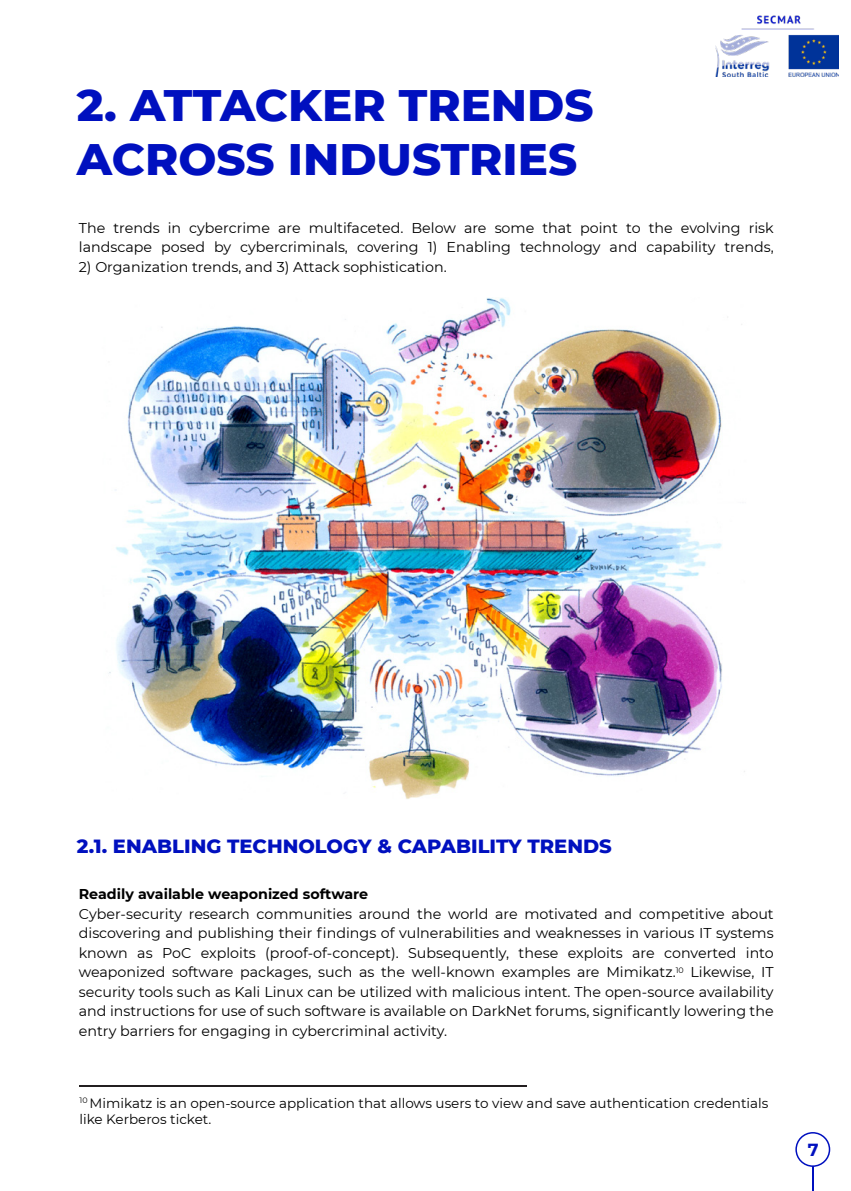
<style>
.page{position:relative;width:851px;height:1191px;background:#fff}
.page>*{position:absolute;margin:0;border:0;box-sizing:border-box;transform-origin:0 0}
.t1{font:800 45px/54px "Montserrat";color:#0010bf}
.t2{font:800 19.5px "Montserrat";color:#0010bf}
.t3{font:700 17.55px "Montserrat";color:#0010bf}
.t4{font:14.25px/19.5px "Montserrat";color:#000;text-align:justify}
.t5{font:700 14.25px "Montserrat";color:#000}
.t6{font:13.5px/16.2px "Montserrat";color:#000}
</style>
<div class="page">
<svg style="left:795px;top:1132px;width:35px;height:59px"></svg>
<img style="left:109px;top:298px;width:636px;height:501px">
<hr style="left:79px;top:1085px;width:447px;height:2px;background:#231f20">
<img style="left:715px;top:15px;width:123px;height:61px">
<h1 class="t1" style="left:77px;top:76px;width:518px">2. ATTACKER TRENDS<br>ACROSS INDUSTRIES</h1>
<p class="t4" style="left:79px;top:218px;width:696px">The trends in cybercrime are multifaceted. Below are some that point to the evolving risk landscape posed by cybercriminals, covering 1) Enabling technology and capability trends,</p>
<p class="t4" style="left:79px;top:257px;width:369px">2) Organization trends, and 3) Attack sophistication.</p>
<h2 class="t2" style="left:77px;top:832px;width:536px">2.1. ENABLING TECHNOLOGY &amp; CAPABILITY TRENDS</h2>
<p class="t5" style="left:79px;top:883px;width:291px">Readily available weaponized software</p>
<p class="t4" style="left:79px;top:903px;width:696px">Cyber-security research communities around the world are motivated and competitive about discovering and publishing their findings of vulnerabilities and weaknesses in various IT systems known as PoC exploits (proof-of-concept). Subsequently, these exploits are converted into weaponized software packages, such as the well-known examples are Mimikatz.<sup>10</sup> Likewise, IT security tools such as Kali Linux can be utilized with malicious intent. The open-source availability and instructions for use of such software is available on DarkNet forums, significantly lowering the entry barriers for engaging in cybercriminal activity.</p>
<p class="t6" style="left:79px;top:1094px;width:690px"><sup>10</sup> Mimikatz is an open-source application that allows users to view and save authentication credentials like Kerberos ticket.</p>
<p class="t3" style="left:807px;top:1136px;width:12px">7</p>
</div>
